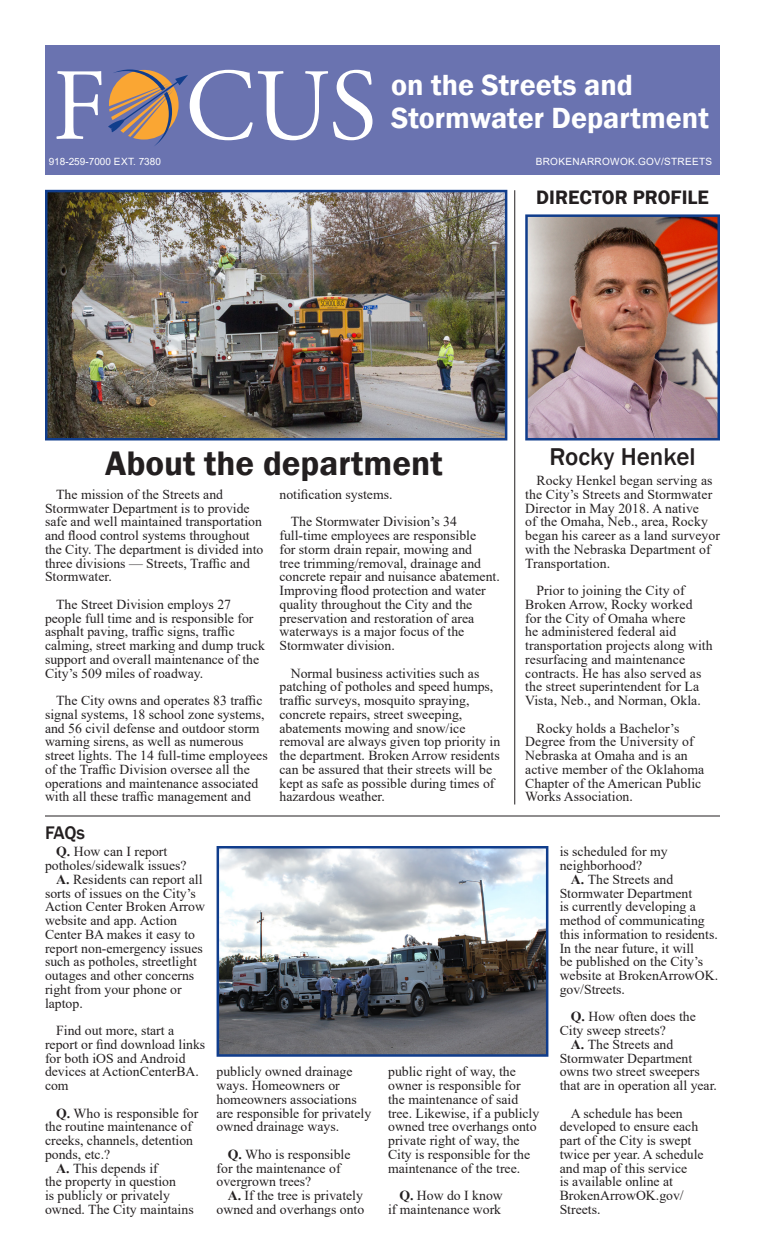
<style>
.page{position:relative;width:765px;height:1260px;background:#fff}
.page>*{position:absolute;margin:0;border:0;box-sizing:border-box;transform-origin:0 0}
.Franklin_Gothic_Head{font:600 35px "Franklin Gothic";color:#231f20}
.Franklin_Gothic_Head-2{font:600 30px/33.8px "Franklin Gothic";color:#fff}
.Franklin_Gothic_Head-3{font:500 25px "Franklin Gothic";color:#231f20}
.Franklin_Gothic_Head-4{font:600 20px "Franklin Gothic";color:#231f20}
.Franklin_Gothic_Head-5{font:500 18.75px "Franklin Gothic";color:#231f20}
.Body_Text{font:13.75px/13.8px "Times New Roman";color:#231f20}
.t1{font:10px "Arial";letter-spacing:.035em;color:#fff}
.t2{font:10px "Arial";color:#fff}
.s1{font-weight:700}
</style>
<div class="page">
<div style="left:45px;top:45px;width:675px;height:129px;background:#6a73b0"></div>
<svg style="left:56px;top:70px;width:317px;height:76px"></svg>
<img style="left:528px;top:217px;width:189px;height:221px">
<div style="left:525px;top:214px;width:195px;height:227px;border:2px solid #103d8c"></div>
<hr style="left:45px;top:816px;width:675px;height:1px;background:#231f20">
<hr style="left:514px;top:190px;width:1px;height:615px;background:#231f20">
<img style="left:220px;top:849px;width:325px;height:205px">
<div style="left:217px;top:846px;width:331px;height:211px;border:2px solid #103d8c"></div>
<img style="left:48px;top:193px;width:456px;height:245px">
<div style="left:45px;top:190px;width:462px;height:251px;border:2px solid #103d8c"></div>
<p class="Franklin_Gothic_Head-2" style="left:391px;top:68px;width:319px">on the Streets and<br>Stormwater Department</p>
<p class="t2" style="left:49px;top:155px;width:114px">918-259-7000 EXT. 7380</p>
<p class="t1" style="left:536px;top:155px;width:178px">BROKENARROWOK.GOV/STREETS</p>
<p class="Franklin_Gothic_Head-4" style="left:536px;top:185px;width:174px">DIRECTOR PROFILE</p>
<p class="Franklin_Gothic_Head" style="left:105px;top:442px;width:339px">About the department</p>
<p class="Franklin_Gothic_Head-3" style="left:550px;top:441px;width:148px">Rocky Henkel</p>
<p class="Body_Text" style="left:525px;top:473px;width:196px;text-indent:11px">Rocky Henkel began serving as the City’s Streets and Stormwater<br>Director in May 2018. A native<br>of the Omaha, Neb., area, Rocky began his career as a land surveyor with the Nebraska Department of<br>Transportation.</p>
<p class="Body_Text" style="left:525px;top:583px;width:189px;text-indent:11px">Prior to joining the City of<br>Broken Arrow, Rocky worked<br>for the City of Omaha where<br>he administered federal aid transportation projects along with resurfacing and maintenance contracts. He has also served as the street superintendent for La<br>Vista, Neb., and Norman, Okla.</p>
<p class="Body_Text" style="left:525px;top:721px;width:181px;text-indent:11px">Rocky holds a Bachelor’s<br>Degree from the University of<br>Nebraska at Omaha and is an active member of the Oklahoma<br>Chapter of the American Public<br>Works Association.</p>
<p class="Body_Text" style="left:280px;top:487px;width:115px">notification systems.</p>
<p class="Body_Text" style="left:280px;top:514px;width:222px;text-indent:11px">The Stormwater Division’s 34 full-time employees are responsible<br>for storm drain repair, mowing and<br>tree trimming/removal, drainage and concrete repair and nuisance abatement.<br>Improving flood protection and water quality throughout the City and the preservation and restoration of area waterways is a major focus of the Stormwater division.</p>
<p class="Body_Text" style="left:280px;top:666px;width:222px;text-indent:11px">Normal business activities such as patching of potholes and speed humps, traffic surveys, mosquito spraying, concrete repairs, street sweeping, abatements mowing and snow/ice removal are always given top priority in the department. Broken Arrow residents can be assured that their streets will be kept as safe as possible during times of hazardous weather.</p>
<p class="Body_Text" style="left:45px;top:487px;width:220px;text-indent:11px">The mission of the Streets and Stormwater Department is to provide safe and well maintained transportation and flood control systems throughout the City. The department is divided into three divisions — Streets, Traffic and Stormwater.</p>
<p class="Body_Text" style="left:45px;top:597px;width:221px;text-indent:11px">The Street Division employs 27 people full time and is responsible for asphalt paving, traffic signs, traffic calming, street marking and dump truck support and overall maintenance of the City’s 509 miles of roadway.</p>
<p class="Body_Text" style="left:45px;top:693px;width:224px;text-indent:11px">The City owns and operates 83 traffic signal systems, 18 school zone systems, and 56 civil defense and outdoor storm warning sirens, as well as numerous street lights. The 14 full-time employees of the Traffic Division oversee all the operations and maintenance associated with all these traffic management and</p>
<p class="Franklin_Gothic_Head-5" style="left:45px;top:821px;width:42px">FAQs</p>
<p class="Body_Text" style="left:45px;top:844px;width:143px;text-align:center"><span class="s1">Q.</span> How can I report potholes/sidewalk issues?</p>
<p class="Body_Text" style="left:45px;top:872px;width:161px;text-indent:11px"><span class="s1">A.</span> Residents can report all sorts of issues on the City’s<br>Action Center Broken Arrow website and app. Action<br>Center BA makes it easy to report non-emergency issues such as potholes, streetlight outages and other concerns right from your phone or laptop.</p>
<p class="Body_Text" style="left:45px;top:1023px;width:162px;text-indent:11px">Find out more, start a report or find download links for both iOS and Android devices at ActionCenterBA. com</p>
<p class="Body_Text" style="left:45px;top:1106px;width:155px;text-indent:11px"><span class="s1">Q.</span> Who is responsible for the routine maintenance of creeks, channels, detention ponds, etc.?</p>
<p class="Body_Text" style="left:45px;top:1161px;width:150px;text-indent:11px"><span class="s1">A.</span> This depends if<br>the property in question<br>is publicly or privately owned. The City maintains</p>
<p class="Body_Text" style="left:217px;top:1064px;width:156px">publicly owned drainage ways. Homeowners or homeowners associations are responsible for privately owned drainage ways.</p>
<p class="Body_Text" style="left:217px;top:1147px;width:135px;text-indent:11px"><span class="s1">Q.</span> Who is responsible for the maintenance of overgrown trees?</p>
<p class="Body_Text" style="left:217px;top:1188px;width:149px;text-align:right"><span class="s1">A.</span> If the tree is privately owned and overhangs onto</p>
<p class="Body_Text" style="left:388px;top:1064px;width:153px">public right of way, the owner is responsible for the maintenance of said tree. Likewise, if a publicly owned tree overhangs onto private right of way, the<br>City is responsible for the maintenance of the tree.</p>
<p class="Body_Text" style="left:388px;top:1188px;width:116px;text-align:right"><span class="s1">Q.</span> How do I know if maintenance work</p>
<p class="Body_Text" style="left:560px;top:844px;width:110px">is scheduled for my neighborhood?</p>
<p class="Body_Text" style="left:560px;top:872px;width:160px;text-indent:11px"><span class="s1">A.</span> The Streets and<br>Stormwater Department<br>is currently developing a method of communicating this information to residents.<br>In the near future, it will<br>be published on the City’s website at BrokenArrowOK. gov/Streets.</p>
<p class="Body_Text" style="left:560px;top:1009px;width:138px;text-indent:11px"><span class="s1">Q.</span> How often does the<br>City sweep streets?</p>
<p class="Body_Text" style="left:560px;top:1037px;width:159px;text-indent:11px"><span class="s1">A.</span> The Streets and<br>Stormwater Department owns two street sweepers that are in operation all year.</p>
<p class="Body_Text" style="left:560px;top:1106px;width:145px;text-indent:11px">A schedule has been developed to ensure each part of the City is swept twice per year. A schedule and map of this service<br>is available online at<br>BrokenArrowOK.gov/<br>Streets.</p>
</div>
